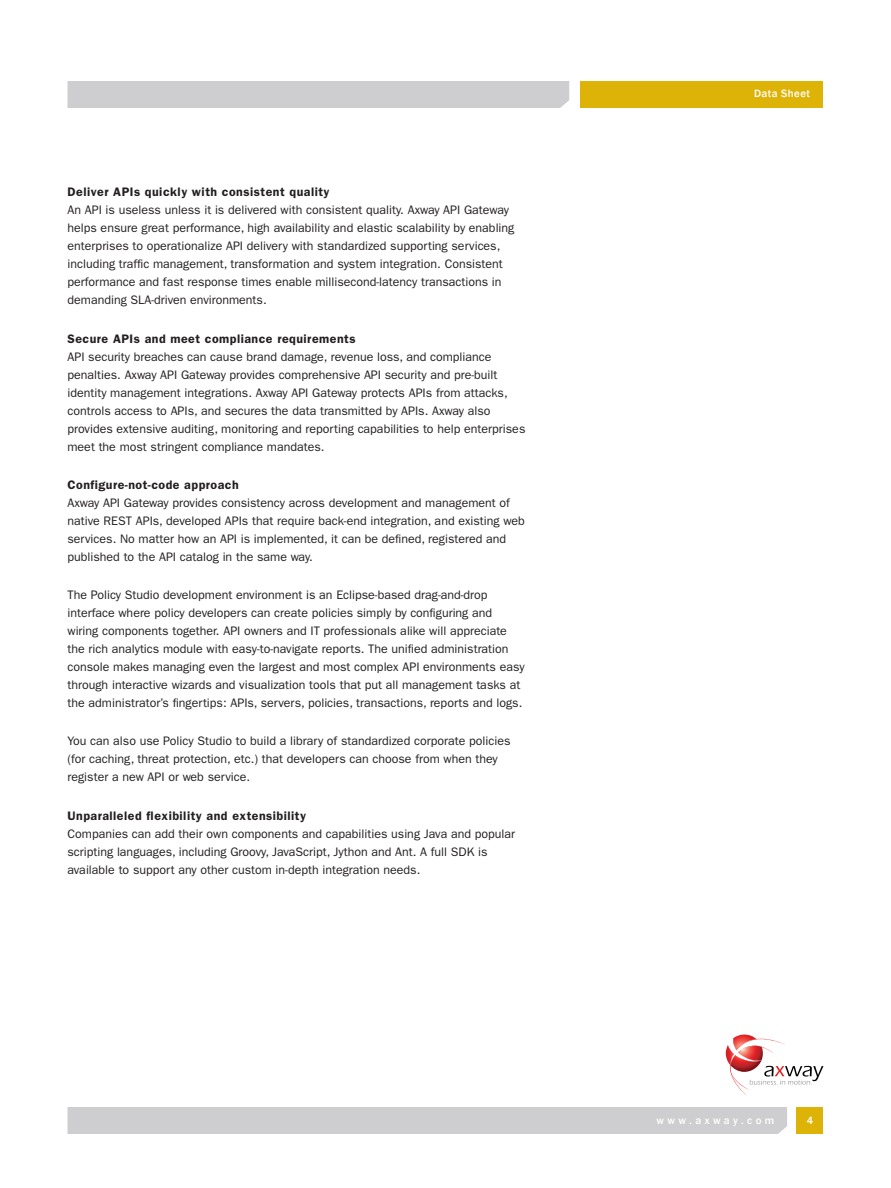
<style>
.page{position:relative;width:891px;height:1188px;background:#fff}
.page>*{position:absolute;margin:0;border:0;box-sizing:border-box;transform-origin:0 0}
.body_copy{font:12.3px/18px "ITC Franklin Gothic Std";color:#231f20}
.Subhead_black{font:600 12.3px "ITC Franklin Gothic Std";letter-spacing:.04em;color:#231f20}
.t1{font:500 10.8px "Franklin Gothic";letter-spacing:.32em;color:#fff}
.t2{font:500 10.8px "Franklin Gothic";letter-spacing:.04em;color:#fff}
.t3{font:500 10.8px "Franklin Gothic";letter-spacing:.3em;color:#fff}
</style>
<div class="page">
<div style="left:580px;top:81px;width:244px;height:27px;background:#deb308"></div>
<div style="left:68px;top:81px;width:501px;height:27px;background:#ceced0"></div>
<div style="left:796px;top:1107px;width:28px;height:27px;background:#deb308"></div>
<div style="left:68px;top:1107px;width:719px;height:27px;background:#ceced0"></div>
<svg style="left:726px;top:1035px;width:98px;height:60px"></svg>
<p class="Subhead_black" style="left:68px;top:185px;width:264px">Deliver APIs quickly with consistent quality</p>
<p class="body_copy" style="left:68px;top:201px;width:448px">An API is useless unless it is delivered with consistent quality. Axway API Gateway helps ensure great performance, high availability and elastic scalability by enabling enterprises to operationalize API delivery with standardized supporting services, including traffic management, transformation and system integration. Consistent performance and fast response times enable millisecond-latency transactions in demanding SLA-driven environments.</p>
<p class="Subhead_black" style="left:68px;top:331px;width:290px">Secure APIs and meet compliance requirements</p>
<p class="body_copy" style="left:68px;top:348px;width:459px">API security breaches can cause brand damage, revenue loss, and compliance penalties. Axway API Gateway provides comprehensive API security and pre-built identity management integrations. Axway API Gateway protects APIs from attacks, controls access to APIs, and secures the data transmitted by APIs. Axway also provides extensive auditing, monitoring and reporting capabilities to help enterprises meet the most stringent compliance mandates.</p>
<p class="Subhead_black" style="left:68px;top:477px;width:173px">Configure-not-code approach</p>
<p class="body_copy" style="left:68px;top:494px;width:459px">Axway API Gateway provides consistency across development and management of native REST APIs, developed APIs that require back-end integration, and existing web services. No matter how an API is implemented, it can be defined, registered and published to the API catalog in the same way.</p>
<p class="body_copy" style="left:68px;top:586px;width:459px">The Policy Studio development environment is an Eclipse-based drag-and-drop interface where policy developers can create policies simply by configuring and wiring components together. API owners and IT professionals alike will appreciate the rich analytics module with easy-to-navigate reports. The unified administration console makes managing even the largest and most complex API environments easy through interactive wizards and visualization tools that put all management tasks at the administrator’s fingertips: APIs, servers, policies, transactions, reports and logs.</p>
<p class="body_copy" style="left:68px;top:732px;width:445px">You can also use Policy Studio to build a library of standardized corporate policies (for caching, threat protection, etc.) that developers can choose from when they register a new API or web service.</p>
<p class="Subhead_black" style="left:68px;top:808px;width:240px">Unparalleled flexibility and extensibility</p>
<p class="body_copy" style="left:68px;top:825px;width:449px">Companies can add their own components and capabilities using Java and popular scripting languages, including Groovy, JavaScript, Jython and Ant. A full SDK is available to support any other custom in-depth integration needs.</p>
<p class="t2" style="left:754px;top:87px;width:57px">Data Sheet</p>
<p class="t1" style="left:656px;top:1113px;width:120px">www.axway.com</p>
<p class="t3" style="left:807px;top:1113px;width:8px">4</p>
</div>
